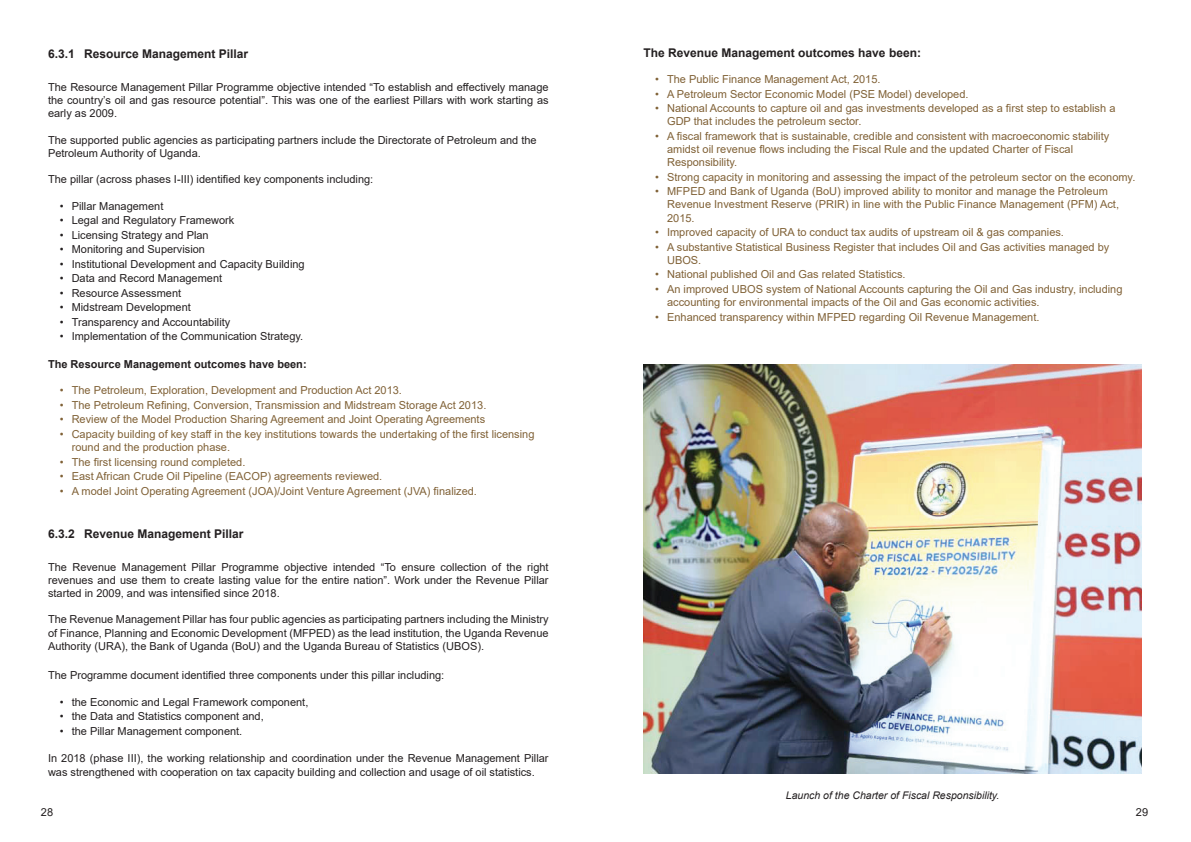
<style>
.page{position:relative;width:1191px;height:842px;background:#fff}
.page>*{position:absolute;margin:0;border:0;box-sizing:border-box;transform-origin:0 0}
.t1{font:700 12px "Arial";color:#231f20}
.t2{font:11px/13.2px "Arial";color:#806136}
.t3{font:11px/13.2px "Arial";color:#231f20;text-align:justify}
.t4{font:700 11px "Arial";color:#231f20}
.t5{font:italic 10.5px "Arial";color:#231f20}
</style>
<div class="page">
<img style="left:643px;top:365px;width:498px;height:408px">
<p class="t1" style="left:48px;top:45px;width:202px">6.3.1 Resource Management Pillar</p>
<p class="t3" style="left:48px;top:80px;width:502px">The Resource Management Pillar Programme objective intended “To establish and effectively manage the country’s oil and gas resource potential”. This was one of the earliest Pillars with work starting as early as 2009.</p>
<p class="t3" style="left:48px;top:133px;width:490px">The supported public agencies as participating partners include the Directorate of Petroleum and the<br>Petroleum Authority of Uganda.</p>
<p class="t3" style="left:48px;top:173px;width:327px">The pillar (across phases I-III) identified key components including:</p>
<p class="t3" style="left:60px;top:199px;width:105px">• Pillar Management</p>
<p class="t3" style="left:60px;top:214px;width:176px">• Legal and Regulatory Framework</p>
<p class="t3" style="left:60px;top:228px;width:150px">• Licensing Strategy and Plan</p>
<p class="t3" style="left:60px;top:243px;width:147px">• Monitoring and Supervision</p>
<p class="t3" style="left:60px;top:257px;width:246px">• Institutional Development and Capacity Building</p>
<p class="t3" style="left:60px;top:272px;width:164px">• Data and Record Management</p>
<p class="t3" style="left:60px;top:286px;width:123px">• Resource Assessment</p>
<p class="t3" style="left:60px;top:301px;width:133px">• Midstream Development</p>
<p class="t3" style="left:60px;top:315px;width:172px">• Transparency and Accountability</p>
<p class="t3" style="left:60px;top:330px;width:245px">• Implementation of the Communication Strategy.</p>
<p class="t4" style="left:48px;top:356px;width:260px">The Resource Management outcomes have been:</p>
<p class="t2" style="left:60px;top:384px;width:344px">• The Petroleum, Exploration, Development and Production Act 2013.</p>
<p class="t2" style="left:60px;top:398px;width:428px">• The Petroleum Refining, Conversion, Transmission and Midstream Storage Act 2013.</p>
<p class="t2" style="left:60px;top:413px;width:427px">• Review of the Model Production Sharing Agreement and Joint Operating Agreements</p>
<p class="t2" style="left:72px;top:427px;width:464px;text-indent:-12px">• Capacity building of key staff in the key institutions towards the undertaking of the first licensing round and the production phase.</p>
<p class="t2" style="left:60px;top:455px;width:187px">• The first licensing round completed.</p>
<p class="t2" style="left:60px;top:470px;width:324px">• East African Crude Oil Pipeline (EACOP) agreements reviewed.</p>
<p class="t2" style="left:60px;top:484px;width:419px">• A model Joint Operating Agreement (JOA)/Joint Venture Agreement (JVA) finalized.</p>
<p class="t1" style="left:48px;top:526px;width:197px">6.3.2 Revenue Management Pillar</p>
<p class="t3" style="left:48px;top:560px;width:502px">The Revenue Management Pillar Programme objective intended “To ensure collection of the right revenues and use them to create lasting value for the entire nation”. Work under the Revenue Pillar started in 2009, and was intensified since 2018.</p>
<p class="t3" style="left:48px;top:613px;width:502px">The Revenue Management Pillar has four public agencies as participating partners including the Ministry of Finance, Planning and Economic Development (MFPED) as the lead institution, the Uganda Revenue Authority (URA), the Bank of Uganda (BoU) and the Uganda Bureau of Statistics (UBOS).</p>
<p class="t3" style="left:48px;top:668px;width:398px">The Programme document identified three components under this pillar including:</p>
<p class="t3" style="left:60px;top:695px;width:250px">• the Economic and Legal Framework component,</p>
<p class="t3" style="left:60px;top:710px;width:205px">• the Data and Statistics component and,</p>
<p class="t3" style="left:60px;top:724px;width:184px">• the Pillar Management component.</p>
<p class="t3" style="left:48px;top:752px;width:502px">In 2018 (phase III), the working relationship and coordination under the Revenue Management Pillar was strengthened with cooperation on tax capacity building and collection and usage of oil statistics.</p>
<p class="t1" style="left:643px;top:44px;width:279px">The Revenue Management outcomes have been:</p>
<p class="t2" style="left:655px;top:73px;width:227px">• The Public Finance Management Act, 2015.</p>
<p class="t2" style="left:655px;top:87px;width:315px">• A Petroleum Sector Economic Model (PSE Model) developed.</p>
<p class="t2" style="left:667px;top:102px;width:450px;text-indent:-12px">• National Accounts to capture oil and gas investments developed as a first step to establish a<br>GDP that includes the petroleum sector.</p>
<p class="t2" style="left:667px;top:129px;width:443px;text-indent:-12px">• A fiscal framework that is sustainable, credible and consistent with macroeconomic stability amidst oil revenue flows including the Fiscal Rule and the updated Charter of Fiscal<br>Responsibility.</p>
<p class="t2" style="left:655px;top:170px;width:481px">• Strong capacity in monitoring and assessing the impact of the petroleum sector on the economy.</p>
<p class="t2" style="left:667px;top:185px;width:453px;text-indent:-12px">• MFPED and Bank of Uganda (BoU) improved ability to monitor and manage the Petroleum<br>Revenue Investment Reserve (PRIR) in line with the Public Finance Management (PFM) Act,<br>2015.</p>
<p class="t2" style="left:655px;top:226px;width:410px">• Improved capacity of URA to conduct tax audits of upstream oil &amp; gas companies.</p>
<p class="t2" style="left:667px;top:240px;width:444px;text-indent:-12px">• A substantive Statistical Business Register that includes Oil and Gas activities managed by<br>UBOS.</p>
<p class="t2" style="left:655px;top:268px;width:252px">• National published Oil and Gas related Statistics.</p>
<p class="t2" style="left:667px;top:282px;width:457px;text-indent:-12px">• An improved UBOS system of National Accounts capturing the Oil and Gas industry, including accounting for environmental impacts of the Oil and Gas economic activities.</p>
<p class="t2" style="left:655px;top:310px;width:386px">• Enhanced transparency within MFPED regarding Oil Revenue Management.</p>
<p class="t5" style="left:786px;top:789px;width:215px">Launch of the Charter of Fiscal Responsibility.</p>
<p class="t3" style="left:41px;top:805px;width:14px">28</p>
<p class="t3" style="left:1136px;top:805px;width:14px">29</p>
</div>
